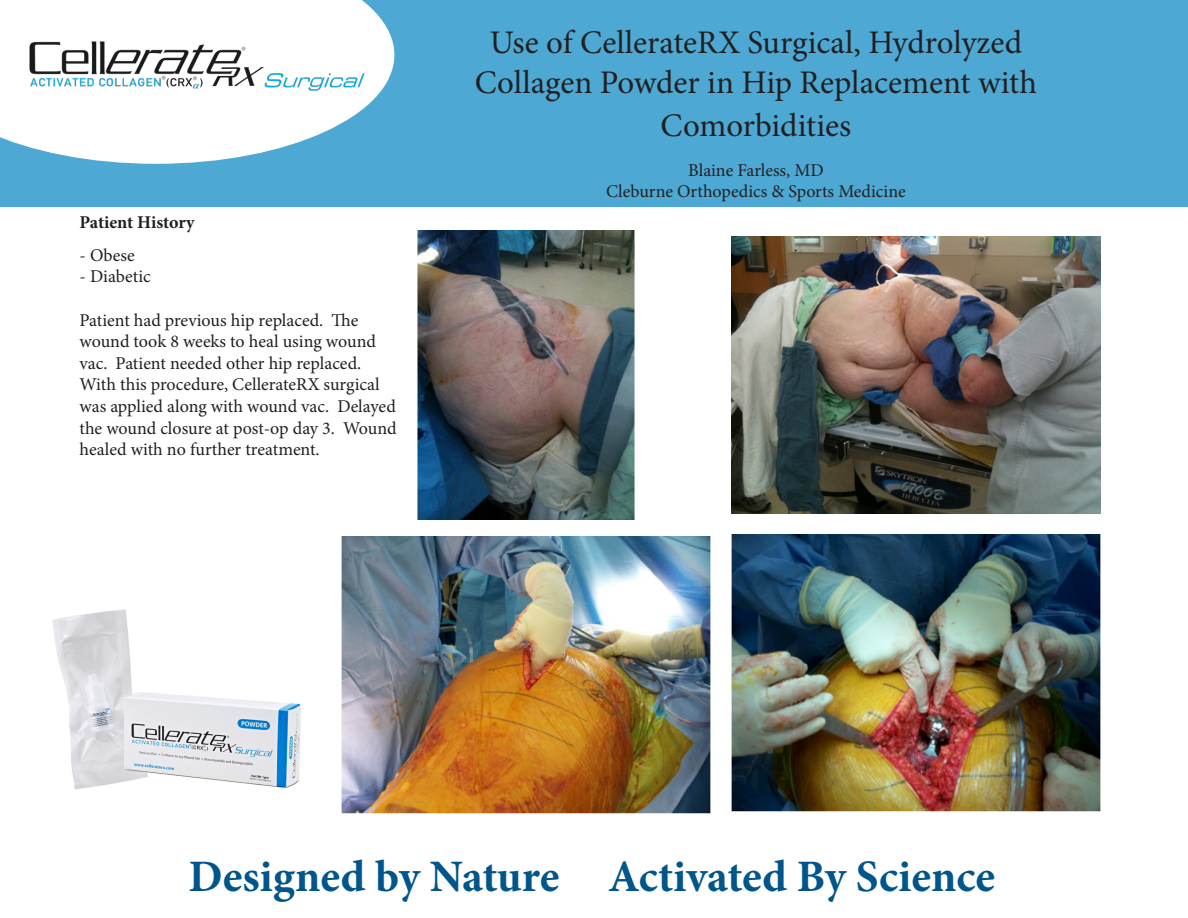
<style>
.page{position:relative;width:1188px;height:918px;background:#fff}
.page>*{position:absolute;margin:0;border:0;box-sizing:border-box;transform-origin:0 0}
.t1{font:700 45px "Minion Pro";color:#00558b}
.t2{font:33px "Minion Pro";color:#231f20}
.t3{font:18px "Minion Pro";color:#231f20}
.t4{font:700 18px "Minion Pro";letter-spacing:-.005em;color:#231f20}
</style>
<div class="page">
<div style="left:0;top:0;width:1188px;height:206px;background:#4da9d4"></div>
<svg style="left:0;top:0;width:371px;height:164px;fill:#fff"></svg>
<img style="left:0;top:8px;width:395px;height:130px">
<img style="left:52px;top:609px;width:249px;height:180px">
<img style="left:417px;top:230px;width:218px;height:289px">
<img style="left:732px;top:236px;width:369px;height:277px">
<img style="left:341px;top:536px;width:370px;height:278px">
<img style="left:732px;top:535px;width:369px;height:277px">
<p class="t4" style="left:80px;top:210px;width:117px">Patient History</p>
<p class="t3" style="left:80px;top:243px;width:57px">- Obese</p>
<p class="t3" style="left:80px;top:265px;width:73px">- Diabetic</p>
<p class="t3" style="left:80px;top:308px;width:280px">Patient had previous hip replaced. The</p>
<p class="t3" style="left:80px;top:329px;width:298px">wound took 8 weeks to heal using wound</p>
<p class="t3" style="left:80px;top:351px;width:283px">vac. Patient needed other hip replaced.</p>
<p class="t3" style="left:80px;top:373px;width:302px">With this procedure, CellerateRX surgical</p>
<p class="t3" style="left:80px;top:394px;width:318px">was applied along with wound vac. Delayed</p>
<p class="t3" style="left:80px;top:416px;width:319px">the wound closure at post-op day 3. Wound</p>
<p class="t3" style="left:80px;top:437px;width:242px">healed with no further treatment.</p>
<p class="t2" style="left:490px;top:21px;width:534px">Use of CellerateRX Surgical, Hydrolyzed</p>
<p class="t2" style="left:475px;top:60px;width:564px">Collagen Powder in Hip Replacement with</p>
<p class="t2" style="left:661px;top:103px;width:192px">Comorbidities</p>
<p class="t3" style="left:688px;top:158px;width:137px">Blaine Farless, MD</p>
<p class="t3" style="left:606px;top:179px;width:301px">Cleburne Orthopedics &amp; Sports Medicine</p>
<p class="t1" style="left:188px;top:845px;width:808px">Designed by Nature Activated By Science</p>
</div>
